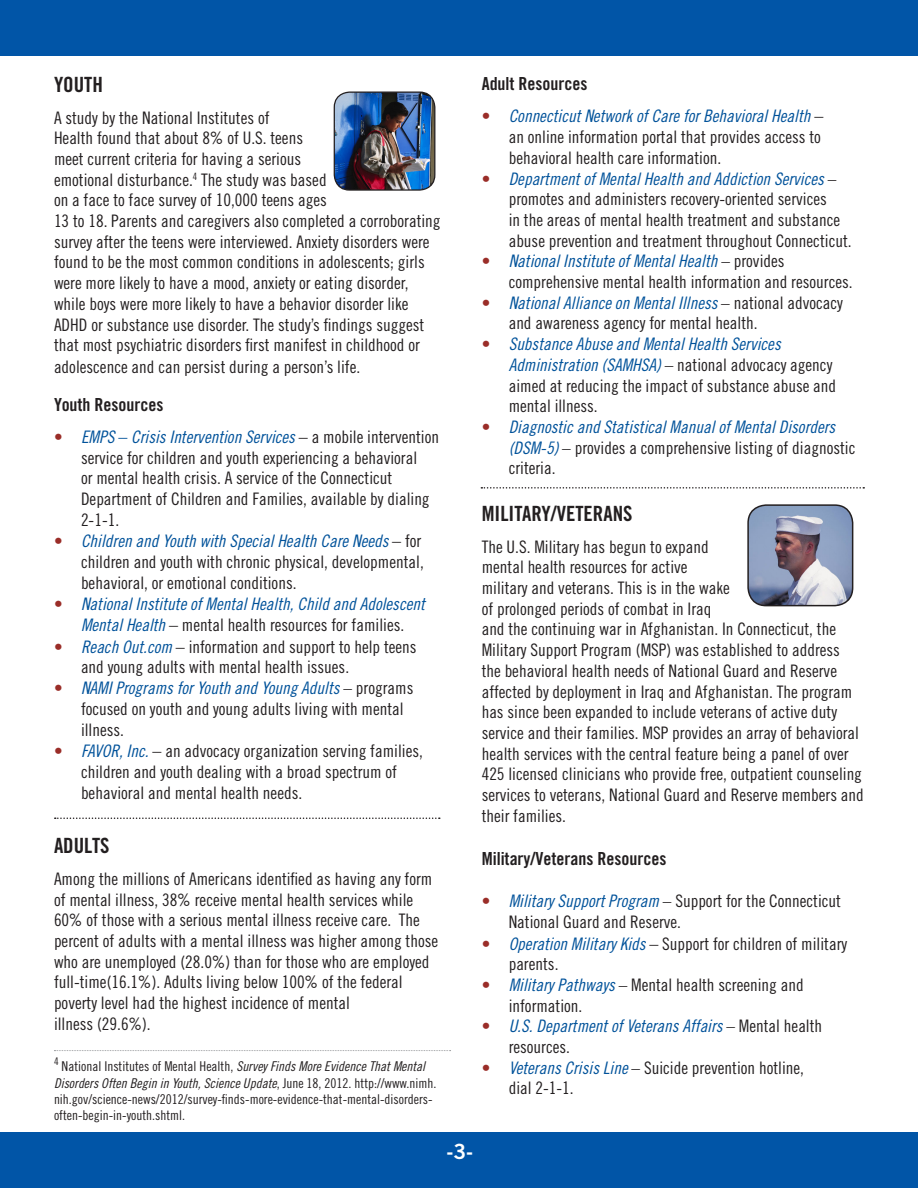
<style>
.page{position:relative;width:918px;height:1188px;background:#fff}
.page>*{position:absolute;margin:0;border:0;box-sizing:border-box;transform-origin:0 0}
.t1{font:21px "Trade Gothic Bold Cond Twenty";color:#231f20}
.t2{font:21px "Trade Gothic Bold Two";color:#fff}
.t3{font:18px "Trade Gothic Bold Cond Twenty";color:#231f20}
.t4{font:17.25px/20.7px "Trade Gothic Cond Eighteen";color:#231f20}
.t5{font:17.25px/20.7px "Trade Gothic Cond Eighteen Obl";color:#01529a}
.t6{font:13.5px/16.2px "Trade Gothic Cond Eighteen";color:#231f20}
.s1{color:#9a2d28}
.s2{font-family:"Trade Gothic Cond Eighteen Obl";color:#01529a}
.s3{font-size:18px;color:#01529a}
.s4{font-size:18px}
.s5{font-family:"Trade Gothic Cond Eighteen";color:#9a2d28}
.s6{font-family:"Trade Gothic Cond Eighteen";font-size:18px;color:#231f20}
.s7{font-family:"Trade Gothic Cond Eighteen";color:#231f20}
.s8{font-family:"Trade Gothic Cond Eighteen Obl"}
</style>
<div class="page">
<div style="left:0;top:0;width:918px;height:55px;background:#0155a7"></div>
<div style="left:0;top:1133px;width:918px;height:55px;background:#0155a7"></div>
<svg style="left:54px;top:1050px;width:397px;height:1px"></svg>
<img style="left:334px;top:92px;width:101px;height:98px">
<div style="left:334px;top:91px;width:101px;height:100px;border:1px solid #231f20;border-radius:15px"></div>
<img style="left:749px;top:505px;width:104px;height:101px">
<div style="left:747px;top:504px;width:106px;height:102px;border:2px solid #231f20;border-radius:18px"></div>
<svg style="left:55px;top:818px;width:385px;height:1px"></svg>
<svg style="left:481px;top:487px;width:383px;height:2px"></svg>
<p class="t1" style="left:54px;top:72px;width:50px">YOUTH</p>
<p class="t4" style="left:54px;top:107px;width:388px">A study by the National Institutes of<br>Health found that about 8% of U.S. teens<br>meet current criteria for having a serious<br>emotional disturbance.<sup>4</sup> The study was based<br>on a face to face survey of 10,000 teens ages<br>13 to 18. Parents and caregivers also completed a corroborating survey after the teens were interviewed. Anxiety disorders were found to be the most common conditions in adolescents; girls were more likely to have a mood, anxiety or eating disorder, while boys were more likely to have a behavior disorder like ADHD or substance use disorder. The study’s findings suggest that most psychiatric disorders first manifest in childhood or adolescence and can persist during a person’s life.</p>
<p class="t3" style="left:54px;top:393px;width:111px">Youth Resources</p>
<p class="t4" style="left:81px;top:426px;width:360px;text-indent:-27px"><span class="s1">•</span> <span class="s2">EMPS</span> <span class="s3">–</span> <span class="s2">Crisis Intervention Services</span> <span class="s4">–</span> a mobile intervention service for children and youth experiencing a behavioral<br>or mental health crisis. A service of the Connecticut Department of Children and Families, available by dialing 2-1-1.</p>
<p class="t4" style="left:81px;top:531px;width:344px;text-indent:-27px"><span class="s1">•</span> <span class="s2">Children and Youth with Special Health Care Needs</span> <span class="s4">–</span> for children and youth with chronic physical, developmental, behavioral, or emotional conditions.</p>
<p class="t5" style="left:54px;top:592px;width:372px;line-height:21.6px;text-align:center"><span class="s5">•</span> National Institute of Mental Health, Child and Adolescent<br>Mental Health <span class="s6">–</span> <span class="s7">mental health resources for families.</span></p>
<p class="t4" style="left:81px;top:636px;width:337px;text-indent:-27px"><span class="s1">•</span> <span class="s2">Reach Out.com</span> <span class="s4">–</span> information and support to help teens and young adults with mental health issues.</p>
<p class="t4" style="left:81px;top:677px;width:334px;text-indent:-27px"><span class="s1">•</span> <span class="s2">NAMI Programs for Youth and Young Adults</span> – programs focused on youth and young adults living with mental illness.</p>
<p class="t4" style="left:81px;top:740px;width:344px;text-indent:-27px"><span class="s1">•</span> <span class="s2">FAVOR, Inc.</span> <span class="s4">–</span> an advocacy organization serving families, children and youth dealing with a broad spectrum of behavioral and mental health needs.</p>
<p class="t1" style="left:54px;top:833px;width:57px">ADULTS</p>
<p class="t4" style="left:54px;top:868px;width:386px">Among the millions of Americans identified as having any form of mental illness, 38% receive mental health services while 60% of those with a serious mental illness receive care. The percent of adults with a mental illness was higher among those who are unemployed (28.0%) than for those who are employed full-time(16.1%). Adults living below 100% of the federal poverty level had the highest incidence of mental<br>illness (29.6%).</p>
<p class="t6" style="left:54px;top:1058px;width:384px"><sup>4</sup> National Institutes of Mental Health, <span class="s8">Survey Finds More Evidence That Mental Disorders Often Begin in Youth, Science Update</span>, June 18, 2012. http://www.nimh. nih.gov/science-news/2012/survey-finds-more-evidence-that-mental-disorders&shy;often-begin-in-youth.shtml.</p>
<p class="t2" style="left:446px;top:1139px;width:28px">-3-</p>
<p class="t3" style="left:482px;top:73px;width:107px">Adult Resources</p>
<p class="t4" style="left:509px;top:106px;width:316px;text-indent:-27px"><span class="s1">•</span> <span class="s2">Connecticut Network of Care for Behavioral Health</span> <span class="s4">– </span>an online information portal that provides access to behavioral health care information.</p>
<p class="t4" style="left:509px;top:168px;width:344px;text-indent:-27px"><span class="s1">•</span> <span class="s2">Department of Mental Health and Addiction Services</span> – promotes and administers recovery-oriented services<br>in the areas of mental health treatment and substance abuse prevention and treatment throughout Connecticut.</p>
<p class="t4" style="left:509px;top:251px;width:345px;text-indent:-27px"><span class="s1">•</span> <span class="s2">National Institute of Mental Health</span> – provides comprehensive mental health information and resources.</p>
<p class="t4" style="left:509px;top:292px;width:336px;text-indent:-27px"><span class="s1">•</span> <span class="s2">National Alliance on Mental Illness</span> – national advocacy and awareness agency for mental health.</p>
<p class="t4" style="left:509px;top:333px;width:329px;text-indent:-27px"><span class="s1">•</span> <span class="s2">Substance Abuse and Mental Health Services Administration (SAMHSA)</span> – national advocacy agency aimed at reducing the impact of substance abuse and mental illness.</p>
<p class="t5" style="left:509px;top:416px;width:348px;text-indent:-27px"><span class="s5">•</span> Diagnostic and Statistical Manual of Mental Disorders (DSM-5) <span class="s7">– provides a comprehensive listing of diagnostic criteria.</span></p>
<p class="t1" style="left:482px;top:501px;width:152px">MILITARY/VETERANS</p>
<p class="t4" style="left:482px;top:536px;width:384px">The U.S. Military has begun to expand<br>mental health resources for active<br>military and veterans. This is in the wake<br>of prolonged periods of combat in Iraq<br>and the continuing war in Afghanistan. In Connecticut, the Military Support Program (MSP) was established to address<br>the behavioral health needs of National Guard and Reserve affected by deployment in Iraq and Afghanistan. The program has since been expanded to include veterans of active duty service and their families. MSP provides an array of behavioral health services with the central feature being a panel of over 425 licensed clinicians who provide free, outpatient counseling services to veterans, National Guard and Reserve members and their families.</p>
<p class="t3" style="left:482px;top:848px;width:186px">Military/Veterans Resources</p>
<p class="t4" style="left:509px;top:891px;width:334px;text-indent:-27px"><span class="s1">•</span> <span class="s2">Military Support Program</span> – Support for the Connecticut<br>National Guard and Reserve.</p>
<p class="t4" style="left:509px;top:933px;width:340px;text-indent:-27px"><span class="s1">•</span> <span class="s2">Operation Military Kids</span> <span class="s4">–</span> Support for children of military parents.</p>
<p class="t4" style="left:509px;top:974px;width:297px;text-indent:-27px"><span class="s1">•</span> <span class="s2">Military Pathways</span> – Mental health screening and information.</p>
<p class="t5" style="left:509px;top:1016px;width:315px;text-indent:-27px"><span class="s5">•</span> U.S. Department of Veterans Affairs <span class="s7">– Mental health resources.</span></p>
<p class="t4" style="left:509px;top:1057px;width:297px;text-indent:-27px"><span class="s1">•</span> <span class="s2">Veterans Crisis Line</span> – Suicide prevention hotline, dial 2-1-1.</p>
</div>
